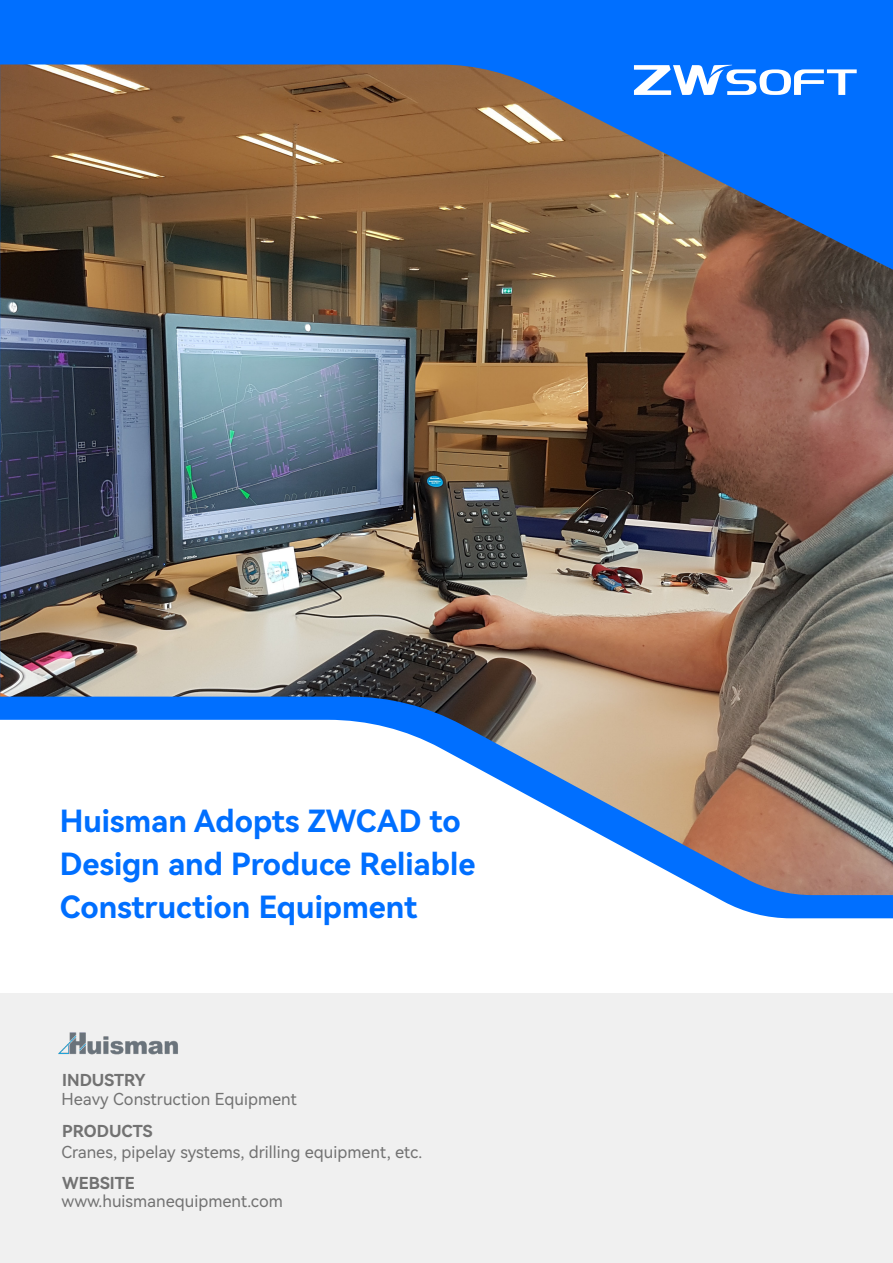
<style>
.page{position:relative;width:893px;height:1263px;background:#fff}
.page>*{position:absolute;margin:0;border:0;box-sizing:border-box;transform-origin:0 0}
.t1{font:30.6px/42.8px "Harmony OS Sans SC Bold";color:#006fff}
.t2{font:16.5px "Harmony OS Sans SC";color:#727272}
.t3{font:16.5px "Harmony OS Sans SC Bold";color:#727272}
</style>
<div class="page">
<div style="left:0;top:0;width:893px;height:1235px;background:#006fff"></div>
<div style="left:0;top:895px;width:893px;height:98px;background:#fff"></div>
<div style="left:0;top:993px;width:893px;height:270px;background:#f0f0f0"></div>
<img style="left:0;top:65px;width:893px;height:830px">
<svg style="left:634px;top:65px;width:223px;height:30px"></svg>
<img style="left:58px;top:1032px;width:120px;height:23px">
<h1 class="t1" style="left:60px;top:799px;width:417px">Huisman Adopts ZWCAD to<br>Design and Produce Reliable<br>Construction Equipment</h1>
<p class="t3" style="left:62px;top:1068px;width:85px">INDUSTRY</p>
<p class="t3" style="left:62px;top:1120px;width:92px">PRODUCTS</p>
<p class="t3" style="left:62px;top:1172px;width:74px">WEBSITE</p>
<p class="t2" style="left:62px;top:1088px;width:237px">Heavy Construction Equipment</p>
<p class="t2" style="left:62px;top:1140px;width:362px">Cranes, pipelay systems, drilling equipment, etc.</p>
<p class="t2" style="left:62px;top:1189px;width:223px">www.huismanequipment.com</p>
</div>
